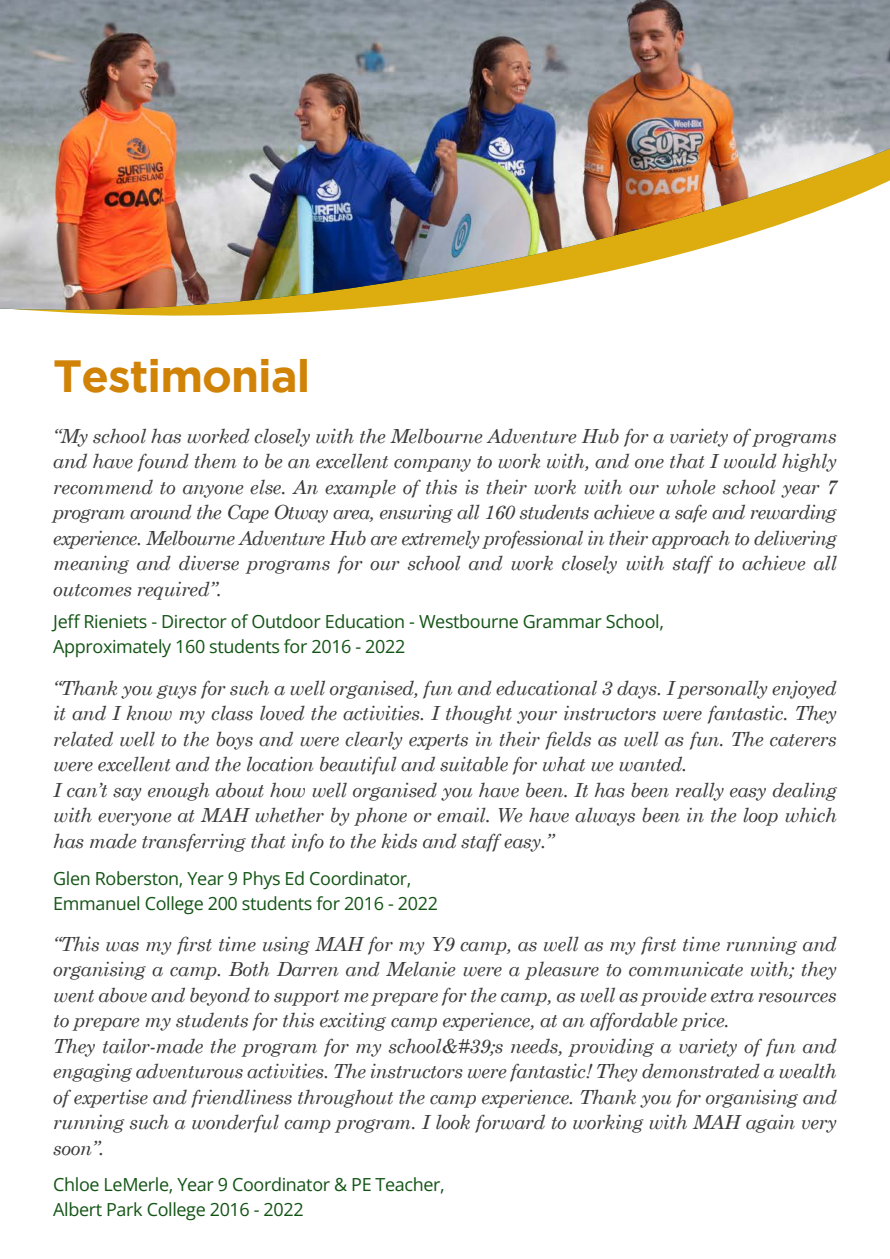
<style>
.page{position:relative;width:890px;height:1259px;background:#fff}
.page>*{position:absolute;margin:0;border:0;box-sizing:border-box;transform-origin:0 0}
.t1{font:700 45px "Gotham";letter-spacing:-.02em;color:#d18307}
.t2{font:italic 19.5px/25.5px "Century Schoolbook";letter-spacing:-.02em;color:#3b3b3b}
.t3{font:18px/25.5px "Open Sans";letter-spacing:-.02em;color:#135415}
</style>
<div class="page">
<img style="left:0;top:0;width:890px;height:316px">
<h1 class="t1" style="left:53px;top:350px;width:259px">Testimonial</h1>
<p class="t2" style="left:53px;top:422px;width:785px;text-align:justify">“My school has worked closely with the Melbourne Adventure Hub for a variety of programs and have found them to be an excellent company to work with, and one that I would highly recommend to anyone else. An example of this is their work with our whole school year 7 program around the Cape Otway area, ensuring all 160 students achieve a safe and rewarding experience. Melbourne Adventure Hub are extremely professional in their approach to delivering meaning and diverse programs for our school and work closely with staff to achieve all outcomes required”.</p>
<p class="t3" style="left:53px;top:607px;width:612px">Jeff Rieniets - Director of Outdoor Education - Westbourne Grammar School,<br>Approximately 160 students for 2016 - 2022</p>
<p class="t2" style="left:53px;top:674px;width:785px">“Thank you guys for such a well organised, fun and educational 3 days. I personally enjoyed it and I know my class loved the activities. I thought your instructors were fantastic. They related well to the boys and were clearly experts in their fields as well as fun. The caterers were excellent and the location beautiful and suitable for what we wanted.<br>I can’t say enough about how well organised you have been. It has been really easy dealing with everyone at MAH whether by phone or email. We have always been in the loop which has made transferring that info to the kids and staff easy.”</p>
<p class="t3" style="left:53px;top:864px;width:386px">Glen Roberston, Year 9 Phys Ed Coordinator,<br>Emmanuel College 200 students for 2016 - 2022</p>
<p class="t2" style="left:53px;top:930px;width:785px">“This was my first time using MAH for my Y9 camp, as well as my first time running and organising a camp. Both Darren and Melanie were a pleasure to communicate with; they went above and beyond to support me prepare for the camp, as well as provide extra resources to prepare my students for this exciting camp experience, at an affordable price.<br>They tailor-made the program for my school&amp;#39;s needs, providing a variety of fun and engaging adventurous activities. The instructors were fantastic! They demonstrated a wealth of expertise and friendliness throughout the camp experience. Thank you for organising and running such a wonderful camp program. I look forward to working with MAH again very soon”.</p>
<p class="t3" style="left:53px;top:1170px;width:393px">Chloe LeMerle, Year 9 Coordinator &amp; PE Teacher,<br>Albert Park College 2016 - 2022</p>
</div>
